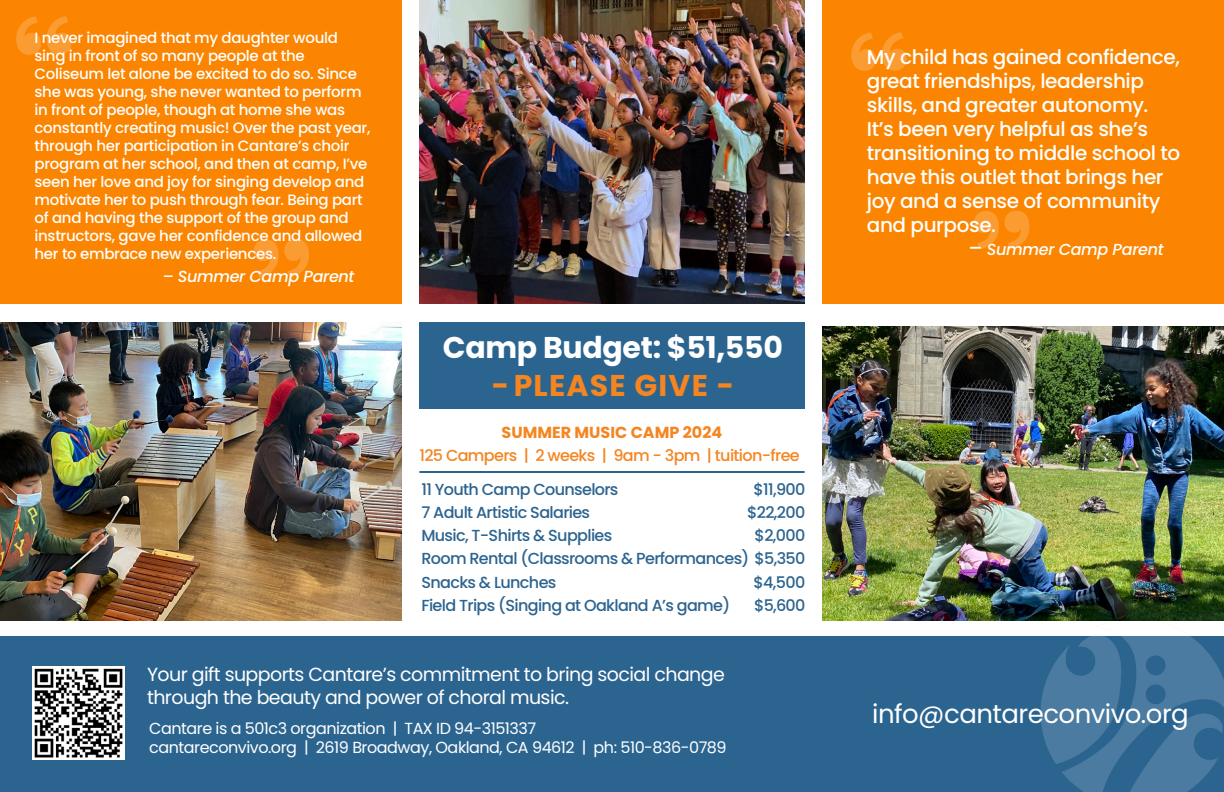
<style>
.page{position:relative;width:1224px;height:792px;background:#fff}
.page>*{position:absolute;margin:0;border:0;box-sizing:border-box;transform-origin:0 0}
.t1{font:700 30px "Poppins";letter-spacing:-.01em;color:#fff}
.t2{font:700 30px "Poppins";letter-spacing:.04em;color:#f58520}
.t3{font:26px "Poppins";letter-spacing:-.02em;color:#fff}
.t4{font:500 20px/24px "Poppins";letter-spacing:-.02em;color:#fff}
.t5{font:19px/22.8px "Poppins";letter-spacing:-.03em;color:#fff}
.t6{font:500 16px "Poppins";letter-spacing:-.04em;color:#2c6490}
.t7{font:16px/19.2px "Poppins";letter-spacing:-.03em;color:#fff}
.t8{font:500 16px "Poppins";letter-spacing:-.04em;color:#f58520}
.t9{font:italic 500 16px "Poppins";letter-spacing:-.02em;color:#fff}
.t10{font:700 16px "Poppins";color:#f58520}
.t11{font:500 15px/18px "Poppins";letter-spacing:-.02em;color:#fff}
.s1{font-style:normal}
.s2{font-style:normal;font-size:20px}
</style>
<div class="page">
<div style="left:0;top:0;width:401px;height:304px;background:#fb8500"></div>
<svg style="left:16px;top:16px;width:56px;height:39px"></svg>
<svg style="left:254px;top:239px;width:55px;height:39px"></svg>
<div style="left:823px;top:0;width:401px;height:304px;background:#fb8500"></div>
<div style="left:0;top:636px;width:1224px;height:156px;background:#2c6490"></div>
<img style="left:32px;top:666px;width:93px;height:93px">
<img style="left:1041px;top:636px;width:183px;height:156px">
<img style="left:419px;top:0;width:386px;height:304px">
<img style="left:823px;top:327px;width:401px;height:294px">
<img style="left:0;top:323px;width:401px;height:298px">
<svg style="left:851px;top:32px;width:56px;height:39px"></svg>
<svg style="left:974px;top:211px;width:55px;height:38px"></svg>
<div style="left:419px;top:323px;width:386px;height:86px;background:#2c6490"></div>
<hr style="left:419px;top:471px;width:386px;height:2px;background:#2c6490">
<p class="t11" style="left:35px;top:29px;width:337px">I never imagined that my daughter would sing in front of so many people at the Coliseum let alone be excited to do so. Since she was young, she never wanted to perform in front of people, though at home she was constantly creating music! Over the past year, through her participation in Cantare’s choir program at her school, and then at camp, I’ve seen her love and joy for singing develop and motivate her to push through fear. Being part of and having the support of the group and instructors, gave her confidence and allowed her to embrace new experiences.</p>
<p class="t9" style="left:163px;top:267px;width:193px"><span class="s1">–</span> Summer Camp Parent</p>
<p class="t1" style="left:443px;top:330px;width:342px">Camp Budget: $51,550</p>
<p class="t2" style="left:492px;top:369px;width:244px">- PLEASE GIVE -</p>
<p class="t10" style="left:502px;top:423px;width:222px">SUMMER MUSIC CAMP 2024</p>
<p class="t8" style="left:419px;top:446px;width:382px">125 Campers | 2 weeks | 9am - 3pm | tuition-free</p>
<p class="t6" style="left:421px;top:480px;width:199px">11 Youth Camp Counselors</p>
<p class="t6" style="left:753px;top:480px;width:54px">$11,900</p>
<p class="t6" style="left:421px;top:503px;width:170px">7 Adult Artistic Salaries</p>
<p class="t6" style="left:747px;top:503px;width:60px">$22,200</p>
<p class="t6" style="left:421px;top:526px;width:193px">Music, T-Shirts &amp; Supplies</p>
<p class="t6" style="left:755px;top:526px;width:52px">$2,000</p>
<p class="t6" style="left:421px;top:550px;width:385px">Room Rental (Classrooms &amp; Performances) $5,350</p>
<p class="t6" style="left:421px;top:573px;width:137px">Snacks &amp; Lunches</p>
<p class="t6" style="left:754px;top:573px;width:53px">$4,500</p>
<p class="t6" style="left:421px;top:596px;width:310px">Field Trips (Singing at Oakland A’s game)</p>
<p class="t6" style="left:754px;top:596px;width:53px">$5,600</p>
<p class="t5" style="left:147px;top:663px;width:579px">Your gift supports Cantare’s commitment to bring social change through the beauty and power of choral music.</p>
<p class="t7" style="left:149px;top:719px;width:579px">Cantare is a 501c3 organization | TAX ID 94-3151337<br>cantareconvivo.org | 2619 Broadway, Oakland, CA 94612 | ph: 510-836-0789</p>
<p class="t4" style="left:867px;top:45px;width:315px">My child has gained confidence, great friendships, leadership skills, and greater autonomy.<br>It’s been very helpful as she’s transitioning to middle school to have this outlet that brings her joy and a sense of community and purpose.</p>
<p class="t9" style="left:968px;top:240px;width:197px"><span class="s2">–</span> Summer Camp Parent</p>
<p class="t3" style="left:872px;top:699px;width:318px">info@cantareconvivo.org</p>
</div>
